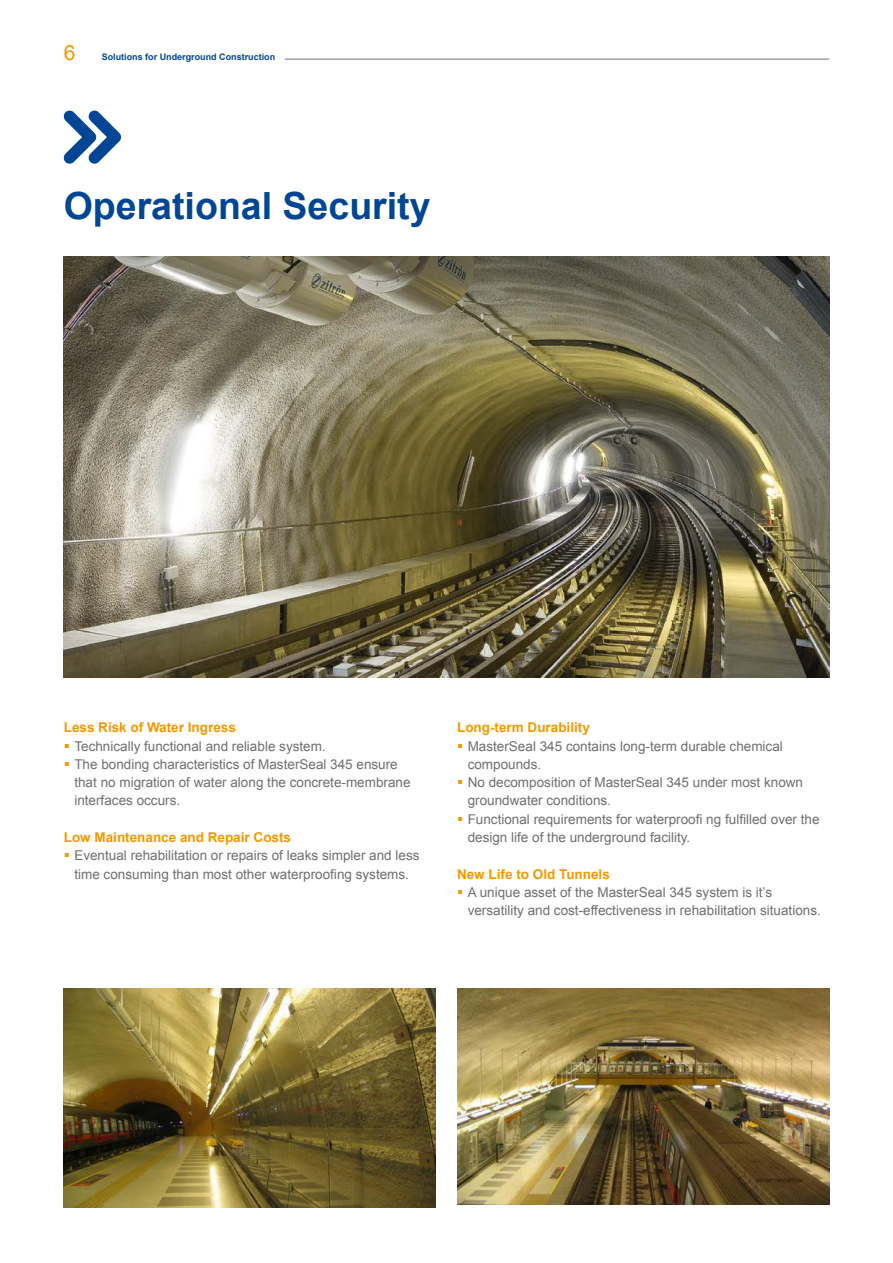
<style>
.page{position:relative;width:893px;height:1263px;background:#fff}
.page>*{position:absolute;margin:0;border:0;box-sizing:border-box;transform-origin:0 0}
.t1{font:700 37.5px "Arial";color:#014694}
.t2{font:21px "Arial";color:#f49800}
.t3{font:13.5px/18.3px "Arial";color:#706f6f}
.t4{font:700 13.5px "Arial";color:#f49800}
.t5{font:700 9px "Arial";color:#014694}
.s1{color:#f49800}
</style>
<div class="page">
<hr style="left:285px;top:59px;width:544px;height:1px;background:#706f6f">
<svg style="left:63px;top:110px;width:58px;height:54px"></svg>
<img style="left:64px;top:257px;width:765px;height:420px">
<img style="left:457px;top:988px;width:372px;height:216px">
<img style="left:64px;top:988px;width:372px;height:220px">
<h2 class="t2" style="left:64px;top:38px;width:13px">6</h2>
<p class="t5" style="left:102px;top:50px;width:175px">Solutions for Underground Construction</p>
<h1 class="t1" style="left:64px;top:181px;width:368px">Operational Security</h1>
<p class="t4" style="left:64px;top:719px;width:174px">Less Risk of Water Ingress</p>
<p class="t3" style="left:64px;top:737px;width:263px"><span class="s1">▪</span> Technically functional and reliable system.</p>
<p class="t3" style="left:74px;top:755px;width:338px;text-indent:-11px"><span class="s1">▪</span> The bonding characteristics of MasterSeal 345 ensure that no migration of water along the concrete-membrane interfaces occurs.</p>
<p class="t4" style="left:64px;top:828px;width:229px">Low Maintenance and Repair Costs</p>
<p class="t3" style="left:64px;top:846px;width:357px;text-align:center"><span class="s1">▪</span> Eventual rehabilitation or repairs of leaks simpler and less time consuming than most other waterproofing systems.</p>
<p class="t4" style="left:457px;top:719px;width:134px">Long-term Durability</p>
<p class="t3" style="left:468px;top:737px;width:317px;text-indent:-11px"><span class="s1">▪</span> MasterSeal 345 contains long-term durable chemical compounds.</p>
<p class="t3" style="left:468px;top:773px;width:337px;text-indent:-11px"><span class="s1">▪</span> No decomposition of MasterSeal 345 under most known groundwater conditions.</p>
<p class="t3" style="left:468px;top:810px;width:353px;text-indent:-11px"><span class="s1">▪</span> Functional requirements for waterproofi ng fulfilled over the design life of the underground facility.</p>
<p class="t4" style="left:457px;top:865px;width:154px">New Life to Old Tunnels</p>
<p class="t3" style="left:468px;top:883px;width:355px;text-indent:-11px"><span class="s1">▪</span> A unique asset of the MasterSeal 345 system is it’s versatility and cost-effectiveness in rehabilitation situations.</p>
</div>
